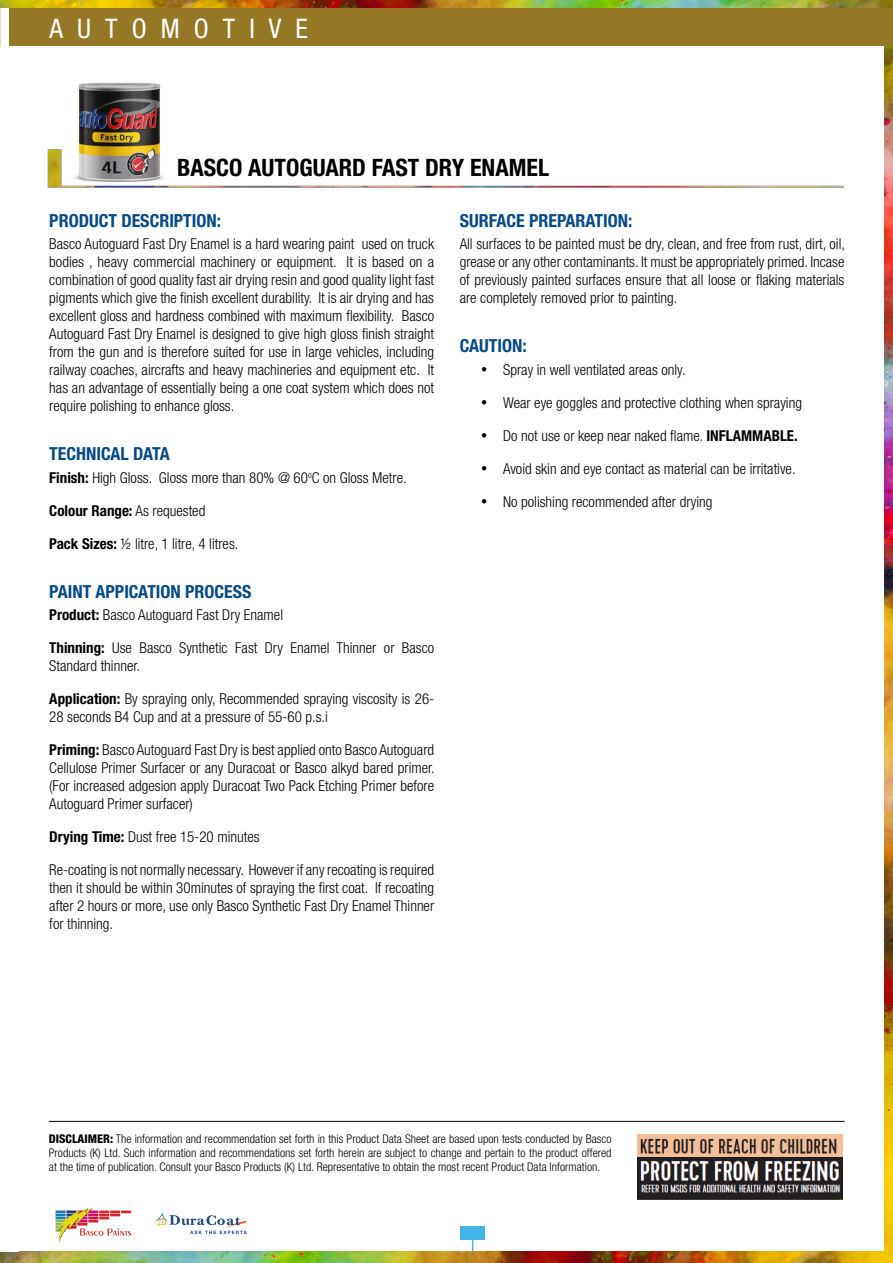
<style>
.page{position:relative;width:893px;height:1263px;background:#fff}
.page>*{position:absolute;margin:0;border:0;box-sizing:border-box;transform-origin:0 0}
.t1{font:condensed 27px "Helvetica Neue";letter-spacing:.52em;color:#fff}
.t2{font:700 condensed 24px "Helvetica Neue";color:#000}
.t3{font:700 condensed 18px "Helvetica Neue";color:#054a85}
.t4{font:300 condensed 15px/18px "Helvetica Neue";color:#000;text-align:justify}
.t5{font:700 condensed 15px "Helvetica Neue";color:#000}
.t6{font:300 condensed 12px/14.4px "Helvetica Neue";color:#000;text-align:justify}
.s1{font-weight:700}
.s2{font-weight:300}
.s3{font-weight:800}
</style>
<div class="page">
<img style="left:0;top:0;width:893px;height:1263px">
<div style="left:8px;top:9px;width:876px;height:1241px;background:#fff"></div>
<div style="left:0;top:8px;width:19px;height:1244px;background:#fff"></div>
<div style="left:460px;top:1225px;width:25px;height:14px;background:#44b5e8"></div>
<svg style="left:472px;top:1239px;width:1px;height:13px"></svg>
<img style="left:637px;top:1134px;width:205px;height:65px">
<hr style="left:49px;top:1121px;width:795px;height:1px;background:#000">
<svg style="left:55px;top:1208px;width:192px;height:34px"></svg>
<img style="left:47px;top:149px;width:797px;height:39px">
<img style="left:65px;top:82px;width:103px;height:99px">
<div style="left:10px;top:8px;width:883px;height:38px;background:#947825"></div>
<h1 class="t1" style="left:50px;top:13px;width:260px">AUTOMOTIVE</h1>
<h2 class="t2" style="left:177px;top:153px;width:374px">BASCO AUTOGUARD FAST DRY ENAMEL</h2>
<p class="t3" style="left:49px;top:209px;width:173px">PRODUCT DESCRIPTION:</p>
<p class="t4" style="left:49px;top:235px;width:386px">Basco Autoguard Fast Dry Enamel is a hard wearing paint used on truck bodies , heavy commercial machinery or equipment. It is based on a combination of good quality fast air drying resin and good quality light fast pigments which give the finish excellent durability. It is air drying and has excellent gloss and hardness combined with maximum flexibility. Basco Autoguard Fast Dry Enamel is designed to give high gloss finish straight from the gun and is therefore suited for use in large vehicles, including railway coaches, aircrafts and heavy machineries and equipment etc. It has an advantage of essentially being a one coat system which does not require polishing to enhance gloss.</p>
<p class="t3" style="left:49px;top:443px;width:122px">TECHNICAL DATA</p>
<p class="t4" style="left:49px;top:468px;width:359px"><span class="s1">Finish:</span> High Gloss. Gloss more than 80% @ 60<sup>o</sup>C on Gloss Metre.</p>
<p class="t5" style="left:49px;top:501px;width:157px">Colour Range: <span class="s2">As requested</span></p>
<p class="t4" style="left:49px;top:534px;width:191px"><span class="s1">Pack Sizes:</span> ½ litre, 1 litre, 4 litres.</p>
<p class="t3" style="left:49px;top:581px;width:204px">PAINT APPICATION PROCESS</p>
<p class="t4" style="left:49px;top:606px;width:235px"><span class="s1">Product:</span> Basco Autoguard Fast Dry Enamel</p>
<p class="t4" style="left:49px;top:639px;width:386px"><span class="s1">Thinning:</span> Use Basco Synthetic Fast Dry Enamel Thinner or Basco<br>Standard thinner.</p>
<p class="t4" style="left:49px;top:690px;width:386px"><span class="s1">Application:</span> By spraying only, Recommended spraying viscosity is 26-<br>28 seconds B4 Cup and at a pressure of 55-60 p.s.i</p>
<p class="t4" style="left:49px;top:741px;width:387px"><span class="s1">Priming:</span> Basco Autoguard Fast Dry is best applied onto Basco Autoguard Cellulose Primer Surfacer or any Duracoat or Basco alkyd bared primer. (For increased adgesion apply Duracoat Two Pack Etching Primer before Autoguard Primer surfacer)</p>
<p class="t4" style="left:49px;top:828px;width:212px"><span class="s1">Drying Time:</span> Dust free 15-20 minutes</p>
<p class="t4" style="left:49px;top:861px;width:386px">Re-coating is not normally necessary. However if any recoating is required then it should be within 30minutes of spraying the first coat. If recoating after 2 hours or more, use only Basco Synthetic Fast Dry Enamel Thinner for thinning.</p>
<p class="t3" style="left:460px;top:209px;width:174px">SURFACE PREPARATION:</p>
<p class="t4" style="left:460px;top:235px;width:387px">All surfaces to be painted must be dry, clean, and free from rust, dirt, oil, grease or any other contaminants. It must be appropriately primed. Incase of previously painted surfaces ensure that all loose or flaking materials are completely removed prior to painting.</p>
<p class="t3" style="left:460px;top:335px;width:68px">CAUTION:</p>
<p class="t4" style="left:481px;top:360px;width:206px">• Spray in well ventilated areas only.</p>
<p class="t4" style="left:481px;top:393px;width:323px">• Wear eye goggles and protective clothing when spraying</p>
<p class="t4" style="left:481px;top:426px;width:319px">• Do not use or keep near naked flame. <span class="s1">INFLAMMABLE.</span></p>
<p class="t4" style="left:481px;top:459px;width:316px">• Avoid skin and eye contact as material can be irritative.</p>
<p class="t4" style="left:481px;top:492px;width:233px">• No polishing recommended after drying</p>
<p class="t6" style="left:49px;top:1131px;width:564px"><span class="s3">DISCLAIMER:</span> The information and recommendation set forth in this Product Data Sheet are based upon tests conducted by Basco Products (K) Ltd. Such information and recommendations set forth herein are subject to change and pertain to the product offered at the time of publication. Consult your Basco Products (K) Ltd. Representative to obtain the most recent Product Data Information.</p>
</div>
